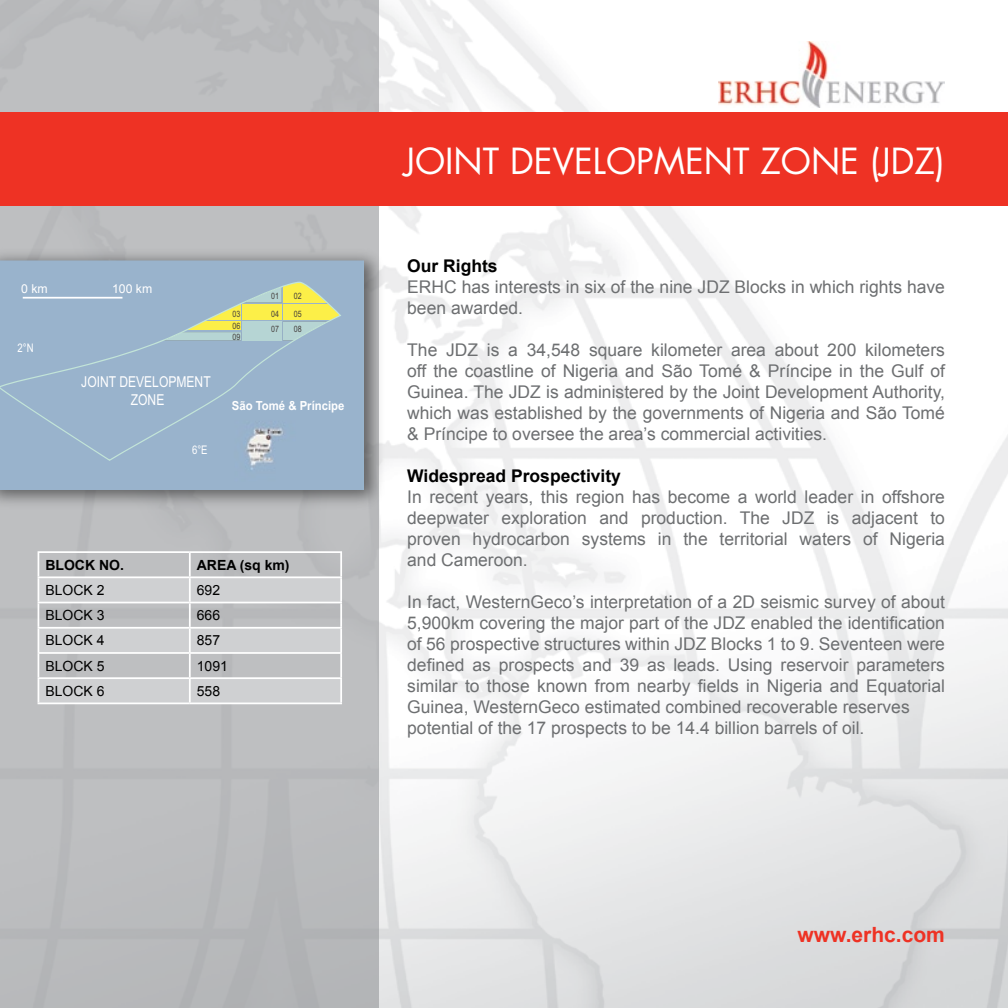
<style>
.page{position:relative;width:1008px;height:1008px;background:#fff}
.page>*{position:absolute;margin:0;border:0;box-sizing:border-box;transform-origin:0 0}
.t1{font:35px "Futura";color:#fff}
.t2{font:700 21px "Arial";color:#ee3224}
.t3{font:17.5px/21px "Arial";color:#6d6f71}
.t4{font:700 17.5px "Arial";color:#000}
.t5{font:15.05px/18px "Arial";color:#fff;text-align:center;scale:.81 1}
.t6{font:14px "Arial";color:#000}
.t7{font:700 14px "Arial";color:#000}
.t8{font:700 12.6px "Arial";color:#fff;scale:.91 1}
.t9{font:12.25px "Arial";color:#fff}
.t10{font:11.9px "Arial";color:#fff;scale:.81 1}
.t11{font:8.75px/17.8px "Arial";color:#443e3c;scale:.81 1}
</style>
<div class="page">
<img style="left:378px;top:0;width:630px;height:1008px">
<img style="left:719px;top:42px;width:226px;height:65px">
<div style="left:0;top:0;width:378px;height:1008px;background:#bdbec0"></div>
<div style="left:0;top:113px;width:1008px;height:93px;background:#ee3224"></div>
<div style="left:0;top:247px;width:387px;height:264px;background:#000;opacity:.5"></div>
<div style="left:0;top:261px;width:364px;height:228px;background:#99b3cc"></div>
<svg style="left:0;top:282px;width:341px;height:179px;background:#9fb7c6"></svg>
<hr style="left:38px;top:551px;width:152px;height:2px;background:#fff">
<hr style="left:190px;top:551px;width:152px;height:2px;background:#fff">
<hr style="left:340px;top:553px;width:2px;height:23px;background:#fff">
<hr style="left:190px;top:576px;width:152px;height:2px;background:#fff">
<hr style="left:340px;top:578px;width:2px;height:24px;background:#fff">
<hr style="left:190px;top:602px;width:152px;height:1px;background:#fff">
<hr style="left:340px;top:603px;width:2px;height:24px;background:#fff">
<hr style="left:190px;top:627px;width:152px;height:2px;background:#fff">
<hr style="left:340px;top:629px;width:2px;height:23px;background:#fff">
<hr style="left:190px;top:652px;width:152px;height:2px;background:#fff">
<hr style="left:340px;top:654px;width:2px;height:23px;background:#fff">
<svg style="left:38px;top:553px;width:303px;height:150px"></svg>
<hr style="left:190px;top:677px;width:152px;height:2px;background:#fff">
<hr style="left:189px;top:679px;width:2px;height:24px;background:#fff">
<hr style="left:340px;top:679px;width:2px;height:24px;background:#fff">
<hr style="left:38px;top:703px;width:152px;height:1px;background:#fff">
<hr style="left:190px;top:703px;width:152px;height:1px;background:#fff">
<hr style="left:23px;top:297px;width:99px;height:2px;background:#fff">
<p class="t9" style="left:21px;top:281px;width:28px">0 km</p>
<p class="t9" style="left:112px;top:281px;width:42px">100 km</p>
<p class="t10" style="left:18px;top:340px;width:21px">2°N</p>
<p class="t5" style="left:81px;top:373px;width:161px">JOINT DEVELOPMENT<br>ZONE</p>
<p class="t10" style="left:192px;top:442px;width:21px">6°E</p>
<p class="t11" style="left:271px;top:287px;width:11px">01</p>
<p class="t11" style="left:233px;top:305px;width:11px">03</p>
<p class="t11" style="left:271px;top:305px;width:11px">04</p>
<p class="t11" style="left:233px;top:321px;width:11px;line-height:10.8px">06<br>09</p>
<p class="t11" style="left:271px;top:320px;width:11px">07</p>
<p class="t11" style="left:294px;top:287px;width:11px">02<br>05</p>
<p class="t11" style="left:294px;top:320px;width:11px">08</p>
<p class="t8" style="left:232px;top:398px;width:125px">São Tomé &amp; Príncipe</p>
<p class="t7" style="left:45px;top:556px;width:80px">BLOCK NO.</p>
<p class="t7" style="left:197px;top:556px;width:94px">AREA (sq km)</p>
<p class="t6" style="left:45px;top:581px;width:61px">BLOCK 2</p>
<p class="t6" style="left:197px;top:581px;width:25px">692</p>
<p class="t6" style="left:45px;top:606px;width:61px">BLOCK 3</p>
<p class="t6" style="left:197px;top:606px;width:25px">666</p>
<p class="t6" style="left:45px;top:631px;width:61px">BLOCK 4</p>
<p class="t6" style="left:197px;top:631px;width:25px">857</p>
<p class="t6" style="left:45px;top:657px;width:61px">BLOCK 5</p>
<p class="t6" style="left:197px;top:657px;width:33px">1091</p>
<p class="t6" style="left:45px;top:682px;width:61px">BLOCK 6</p>
<p class="t6" style="left:197px;top:682px;width:25px">558</p>
<h1 class="t1" style="left:404px;top:139px;width:33px">JOINT</h1>
<h1 class="t1" style="left:510px;top:139px;width:87px">DEVELOPMENT</h1>
<h1 class="t1" style="left:760px;top:139px;width:47px">ZONE</h1>
<h1 class="t1" style="left:870px;top:139px;width:77px">(JDZ)</h1>
<p class="t4" style="left:407px;top:254px;width:92px">Our Rights</p>
<p class="t3" style="left:407px;top:276px;width:539px">ERHC has interests in six of the nine JDZ Blocks in which rights have been awarded.</p>
<p class="t3" style="left:407px;top:339px;width:539px;text-align:justify">The JDZ is a 34,548 square kilometer area about 200 kilometers off the coastline of Nigeria and São Tomé &amp; Príncipe in the Gulf of Guinea. The JDZ is administered by the Joint Development Authority, which was established by the governments of Nigeria and São Tomé &amp; Príncipe to oversee the area’s commercial activities.</p>
<p class="t4" style="left:407px;top:464px;width:215px">Widespread Prospectivity</p>
<p class="t3" style="left:407px;top:486px;width:539px;text-align:justify">In recent years, this region has become a world leader in offshore deepwater exploration and production. The JDZ is adjacent to proven hydrocarbon systems in the territorial waters of Nigeria and Cameroon.</p>
<p class="t3" style="left:407px;top:591px;width:539px">In fact, WesternGeco’s interpretation of a 2D seismic survey of about 5,900km covering the major part of the JDZ enabled the identification of 56 prospective structures within JDZ Blocks 1 to 9. Seventeen were defined as prospects and 39 as leads. Using reservoir parameters similar to those known from nearby fields in Nigeria and Equatorial Guinea, WesternGeco estimated combined recoverable reserves potential of the 17 prospects to be 14.4 billion barrels of oil.</p>
<p class="t2" style="left:798px;top:920px;width:149px">www.erhc.com</p>
</div>
